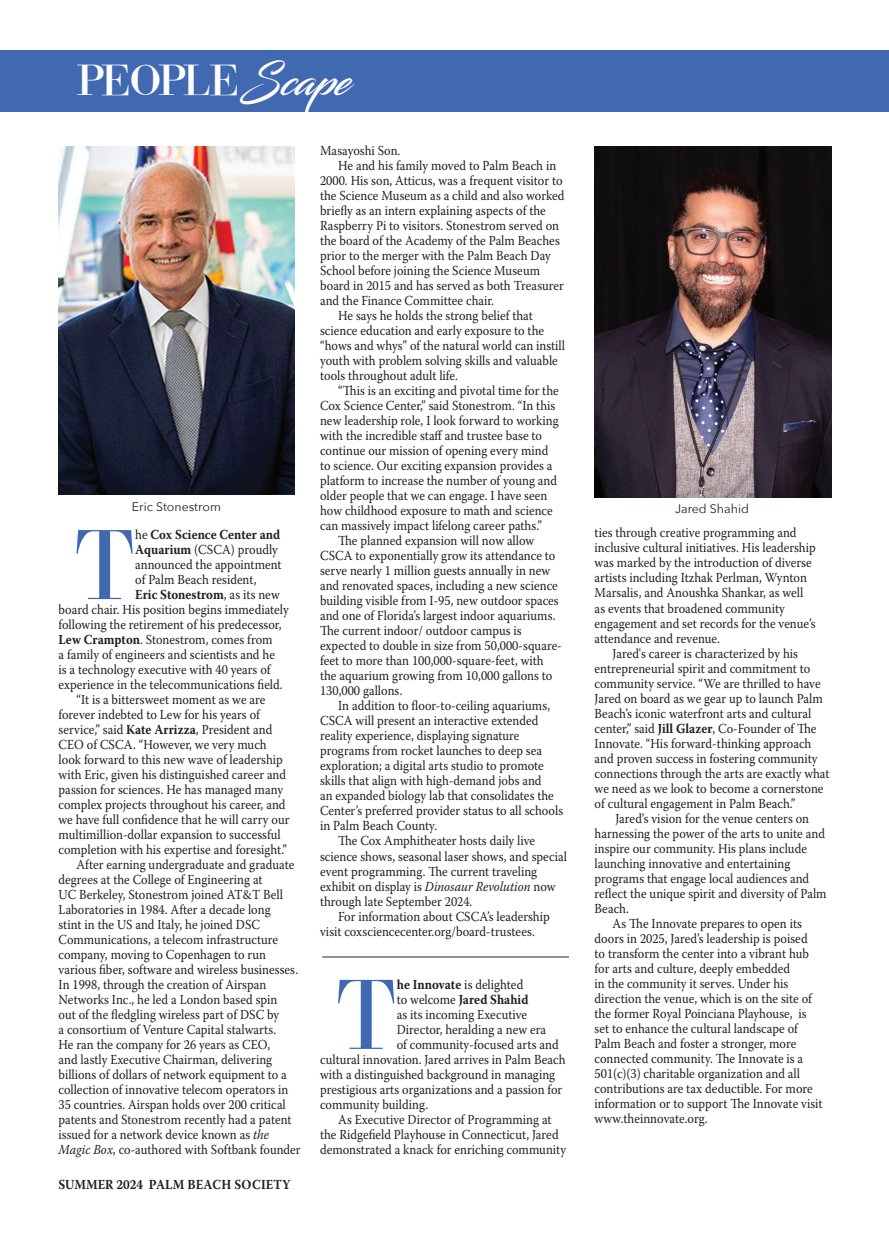
<style>
.page{position:relative;width:889px;height:1238px;background:#fff}
.page>*{position:absolute;margin:0;border:0;box-sizing:border-box;transform-origin:0 0}
.Body_Text{font:105.38px "Bodidota";color:#4169b2;scale:.9 1}
.Headline{font:46.25px "Bodidota";letter-spacing:-.11em;color:#fff}
.Body_Text-2{font:13.75px/15px "Warnock Pro";color:#231f20;scale:.9 1}
.Body_Text-3{font:700 13.75px "Warnock Pro";color:#231f20;scale:.9 1}
.Folio{font:700 13.75px "Warnock Pro";letter-spacing:.01em;color:#231f20;scale:.9 1}
.t1{font:12.38px "Avenir Next";color:#231f20}
.s1{font-family:"Blacksword";font-size:42.5px}
.s2{font-weight:400}
.s3{font-weight:700}
.s4{font-style:italic}
</style>
<div class="page">
<div style="left:0;top:50px;width:889px;height:61px;background:#4169b2"></div>
<img style="left:58px;top:146px;width:236px;height:349px">
<img style="left:594px;top:146px;width:237px;height:351px">
<hr style="left:322px;top:956px;width:247px;height:1px;background:#231f20">
<p class="Headline" style="left:75px;top:55px;width:276px">PEOPLE<span class="s1">Scape</span></p>
<p class="t1" style="left:132px;top:496px;width:90px">Eric Stonestrom</p>
<p class="Body_Text" style="left:74px;top:508px;width:70px">T</p>
<p class="Body_Text-3" style="left:135px;top:526px;width:163px"><span class="s2">he</span> Cox Science Center and</p>
<p class="Body_Text-2" style="left:135px;top:542px;width:160px"><span class="s3">Aquarium</span> (CSCA) proudly</p>
<p class="Body_Text-2" style="left:135px;top:557px;width:164px">announced the appointment</p>
<p class="Body_Text-2" style="left:135px;top:572px;width:136px">of Palm Beach resident,</p>
<p class="Body_Text-3" style="left:135px;top:586px;width:162px">Eric Stonestrom<span class="s2">, as its new</span></p>
<p class="Body_Text-2" style="left:58px;top:602px;width:257px">board chair. His position begins immediately</p>
<p class="Body_Text-2" style="left:58px;top:617px;width:249px">following the retirement of his predecessor,</p>
<p class="Body_Text-2" style="left:58px;top:632px;width:239px"><span class="s3">Lew Crampton</span>. Stonestrom, comes from</p>
<p class="Body_Text-2" style="left:58px;top:647px;width:242px">a family of engineers and scientists and he</p>
<p class="Body_Text-2" style="left:58px;top:662px;width:237px">is a technology executive with 40 years of</p>
<p class="Body_Text-2" style="left:58px;top:677px;width:251px">experience in the telecommunications field.</p>
<p class="Body_Text-2" style="left:58px;top:692px;width:258px;text-indent:18px">“It is a bittersweet moment as we are forever indebted to Lew for his years of service,” said <span class="s3">Kate Arrizza</span>, President and CEO of CSCA. “However, we very much look forward to this new wave of leadership with Eric, given his distinguished career and passion for sciences. He has managed many complex projects throughout his career, and we have full confidence that he will carry our multimillion-dollar expansion to successful completion with his expertise and foresight.”</p>
<p class="Body_Text-2" style="left:58px;top:857px;width:270px;text-indent:18px">After earning undergraduate and graduate degrees at the College of Engineering at<br>UC Berkeley, Stonestrom joined AT&amp;T Bell Laboratories in 1984. After a decade long<br>stint in the US and Italy, he joined DSC Communications, a telecom infrastructure company, moving to Copenhagen to run various fiber, software and wireless businesses.<br>In 1998, through the creation of Airspan Networks Inc., he led a London based spin<br>out of the fledgling wireless part of DSC by<br>a consortium of Venture Capital stalwarts.<br>He ran the company for 26 years as CEO,<br>and lastly Executive Chairman, delivering billions of dollars of network equipment to a collection of innovative telecom operators in 35 countries. Airspan holds over 200 critical patents and Stonestrom recently had a patent issued for a network device known as <span class="s4">the Magic Box</span>, co-authored with Softbank founder</p>
<p class="Folio" style="left:58px;top:1175px;width:259px">SUMMER 2024 PALM BEACH SOCIETY</p>
<p class="Body_Text-2" style="left:320px;top:143px;width:91px">Masayoshi Son.</p>
<p class="Body_Text-2" style="left:320px;top:158px;width:273px;text-indent:18px">He and his family moved to Palm Beach in 2000. His son, Atticus, was a frequent visitor to the Science Museum as a child and also worked briefly as an intern explaining aspects of the Raspberry Pi to visitors. Stonestrom served on the board of the Academy of the Palm Beaches prior to the merger with the Palm Beach Day School before joining the Science Museum board in 2015 and has served as both Treasurer and the Finance Committee chair.</p>
<p class="Body_Text-2" style="left:320px;top:308px;width:274px;text-indent:18px">He says he holds the strong belief that science education and early exposure to the “hows and whys” of the natural world can instill youth with problem solving skills and valuable tools throughout adult life.</p>
<p class="Body_Text-2" style="left:320px;top:383px;width:267px;text-indent:18px">“This is an exciting and pivotal time for the Cox Science Center,” said Stonestrom. “In this new leadership role, I look forward to working with the incredible staff and trustee base to continue our mission of opening every mind to science. Our exciting expansion provides a platform to increase the number of young and older people that we can engage. I have seen how childhood exposure to math and science can massively impact lifelong career paths.”</p>
<p class="Body_Text-2" style="left:320px;top:533px;width:270px;text-indent:18px">The planned expansion will now allow CSCA to exponentially grow its attendance to serve nearly 1 million guests annually in new and renovated spaces, including a new science building visible from I-95, new outdoor spaces and one of Florida’s largest indoor aquariums.<br>The current indoor/ outdoor campus is expected to double in size from 50,000-square&shy;feet to more than 100,000-square-feet, with the aquarium growing from 10,000 gallons to 130,000 gallons.</p>
<p class="Body_Text-2" style="left:320px;top:698px;width:272px;text-indent:18px">In addition to floor-to-ceiling aquariums, CSCA will present an interactive extended reality experience, displaying signature programs from rocket launches to deep sea exploration; a digital arts studio to promote skills that align with high-demand jobs and<br>an expanded biology lab that consolidates the Center’s preferred provider status to all schools in Palm Beach County.</p>
<p class="Body_Text-2" style="left:320px;top:833px;width:276px;text-indent:18px">The Cox Amphitheater hosts daily live science shows, seasonal laser shows, and special event programming. The current traveling exhibit on display is <span class="s4">Dinosaur Revolution</span> now through late September 2024.</p>
<p class="Body_Text-2" style="left:320px;top:908px;width:257px;text-indent:18px">For information about CSCA’s leadership visit coxsciencecenter.org/board-trustees.</p>
<p class="Body_Text" style="left:335px;top:958px;width:70px">T</p>
<p class="Body_Text-2" style="left:397px;top:976px;width:142px"><span class="s3">he Innovate</span> is delighted</p>
<p class="Body_Text-3" style="left:397px;top:991px;width:148px"><span class="s2">to welcome</span> Jared Shahid</p>
<p class="Body_Text-2" style="left:397px;top:1006px;width:146px">as its incoming Executive</p>
<p class="Body_Text-2" style="left:397px;top:1021px;width:167px">Director, heralding a new era</p>
<p class="Body_Text-2" style="left:397px;top:1036px;width:181px">of community-focused arts and</p>
<p class="Body_Text-2" style="left:320px;top:1051px;width:274px">cultural innovation. Jared arrives in Palm Beach</p>
<p class="Body_Text-2" style="left:320px;top:1066px;width:263px">with a distinguished background in managing</p>
<p class="Body_Text-2" style="left:320px;top:1081px;width:271px">prestigious arts organizations and a passion for</p>
<p class="Body_Text-2" style="left:320px;top:1096px;width:122px">community building.</p>
<p class="Body_Text-2" style="left:320px;top:1111px;width:275px;text-align:center">As Executive Director of Programming at<br>the Ridgefield Playhouse in Connecticut, Jared demonstrated a knack for enriching community</p>
<p class="t1" style="left:675px;top:498px;width:75px">Jared Shahid</p>
<p class="Body_Text-2" style="left:594px;top:525px;width:247px">ties through creative programming and inclusive cultural initiatives. His leadership was marked by the introduction of diverse artists including Itzhak Perlman, Wynton Marsalis, and Anoushka Shankar, as well as events that broadened community engagement and set records for the venue’s attendance and revenue.</p>
<p class="Body_Text-2" style="left:594px;top:645px;width:262px;text-indent:18px">Jared's career is characterized by his entrepreneurial spirit and commitment to community service. “We are thrilled to have Jared on board as we gear up to launch Palm Beach’s iconic waterfront arts and cultural center,” said <span class="s3">Jill Glazer</span>, Co-Founder of The Innovate. “His forward-thinking approach and proven success in fostering community connections through the arts are exactly what we need as we look to become a cornerstone of cultural engagement in Palm Beach.”</p>
<p class="Body_Text-2" style="left:594px;top:810px;width:259px;text-indent:21px">Jared’s vision for the venue centers on harnessing the power of the arts to unite and inspire our community. His plans include launching innovative and entertaining programs that engage local audiences and reflect the unique spirit and diversity of Palm Beach.</p>
<p class="Body_Text-2" style="left:594px;top:915px;width:255px;text-indent:18px">As The Innovate prepares to open its doors in 2025, Jared’s leadership is poised<br>to transform the center into a vibrant hub for arts and culture, deeply embedded<br>in the community it serves. Under his direction the venue, which is on the site of the former Royal Poinciana Playhouse, is set to enhance the cultural landscape of Palm Beach and foster a stronger, more connected community. The Innovate is a 501(c)(3) charitable organization and all contributions are tax deductible. For more information or to support The Innovate visit www.theinnovate.org.</p>
</div>
